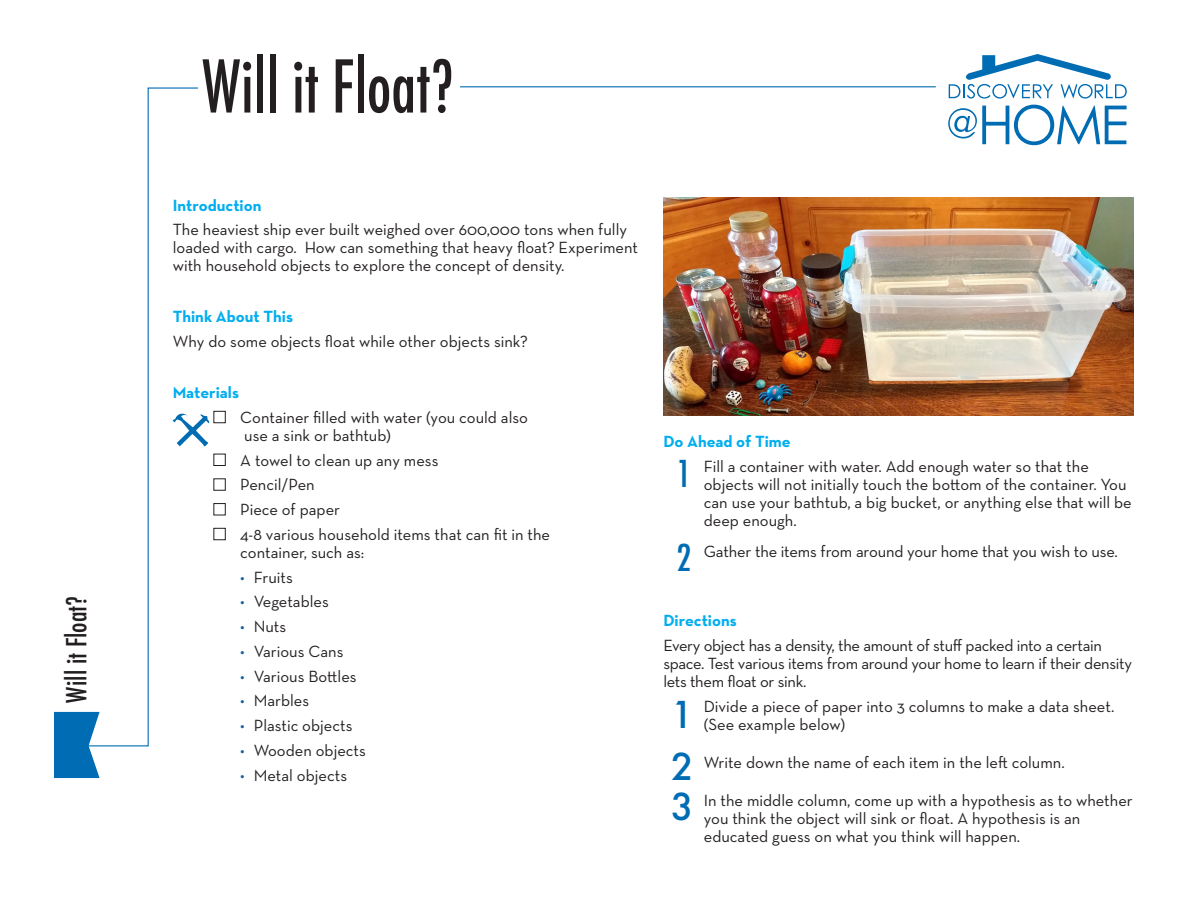
<style>
.page{position:relative;width:1188px;height:918px;background:#fff}
.page>*{position:absolute;margin:0;border:0;box-sizing:border-box;transform-origin:0 0}
.t1{font:500 condensed 70.5px "Futura";color:#231f20;scale:.9 1}
.t2{font:500 36px "Futura";color:#006cb3}
.t3{font:500 condensed 36px "Futura";color:#006cb3}
.t4{font:500 condensed 27px "Futura";color:#231f20}
.PARAGRAPH_INDENT{font:16.5px/18px "Neutraface Text";color:#231f20}
.PARAGRAPH_INDENT-2{font:16.5px/18px "Neutraface Text";letter-spacing:-.02em;color:#231f20}
._2nd_Indent{font:16.5px "Neutraface Text";color:#231f20}
.PARAGRAPH_HEADER{font:700 16.5px "Neutraface Text";color:#00aeef}
.s1{color:#175d9e}
</style>
<div class="page">
<svg style="left:199px;top:414px;width:10px;height:33px"></svg>
<svg style="left:68px;top:87px;width:131px;height:660px"></svg>
<svg style="left:54px;top:712px;width:46px;height:66px;background:#1f7ebc"></svg>
<svg style="left:949px;top:54px;width:178px;height:45px"></svg>
<svg style="left:948px;top:105px;width:179px;height:40px"></svg>
<hr style="left:460px;top:86px;width:476px;height:1px;background:#006cb3">
<img style="left:663px;top:198px;width:471px;height:218px">
<p class="t4" style="left:59px;top:703px;width:108px;rotate:-90deg">Will it Float?</p>
<p class="t1" style="left:202px;top:41px;width:281px">Will it Float?</p>
<p class="PARAGRAPH_HEADER" style="left:173px;top:194px;width:90px">Introduction</p>
<p class="PARAGRAPH_INDENT" style="left:173px;top:220px;width:467px">The heaviest ship ever built weighed over 600,000 tons when fully loaded with cargo. How can something that heavy float? Experiment with household objects to explore the concept of density.</p>
<p class="PARAGRAPH_HEADER" style="left:173px;top:306px;width:122px">Think About This</p>
<p class="PARAGRAPH_INDENT" style="left:173px;top:332px;width:356px">Why do some objects float while other objects sink?</p>
<p class="PARAGRAPH_HEADER" style="left:173px;top:382px;width:68px">Materials</p>
<p class="PARAGRAPH_INDENT" style="left:244px;top:408px;width:285px;text-indent:-31px">■ Container filled with water (you could also use a sink or bathtub)</p>
<p class="PARAGRAPH_INDENT" style="left:213px;top:451px;width:227px">■ A towel to clean up any mess</p>
<p class="PARAGRAPH_INDENT" style="left:213px;top:475px;width:103px">■ Pencil/Pen</p>
<p class="PARAGRAPH_INDENT" style="left:213px;top:500px;width:128px">■ Piece of paper</p>
<p class="PARAGRAPH_INDENT" style="left:240px;top:525px;width:311px;text-indent:-27px">■ 4-8 various household items that can fit in the container, such as:</p>
<p class="_2nd_Indent" style="left:240px;top:567px;width:54px"><span class="s1">•</span> Fruits</p>
<p class="_2nd_Indent" style="left:240px;top:591px;width:90px"><span class="s1">•</span> Vegetables</p>
<p class="_2nd_Indent" style="left:240px;top:616px;width:47px"><span class="s1">•</span> Nuts</p>
<p class="_2nd_Indent" style="left:240px;top:641px;width:105px"><span class="s1">•</span> Various Cans</p>
<p class="_2nd_Indent" style="left:240px;top:666px;width:118px"><span class="s1">•</span> Various Bottles</p>
<p class="_2nd_Indent" style="left:240px;top:690px;width:70px"><span class="s1">•</span> Marbles</p>
<p class="_2nd_Indent" style="left:240px;top:715px;width:114px"><span class="s1">•</span> Plastic objects</p>
<p class="_2nd_Indent" style="left:240px;top:740px;width:127px"><span class="s1">•</span> Wooden objects</p>
<p class="_2nd_Indent" style="left:240px;top:765px;width:108px"><span class="s1">•</span> Metal objects</p>
<p class="PARAGRAPH_HEADER" style="left:663px;top:431px;width:129px">Do Ahead of Time</p>
<p class="PARAGRAPH_INDENT" style="left:704px;top:457px;width:429px">Fill a container with water. Add enough water so that the objects will not initially touch the bottom of the container. You can use your bathtub, a big bucket, or anything else that will be deep enough.</p>
<p class="PARAGRAPH_INDENT" style="left:704px;top:542px;width:416px">Gather the items from around your home that you wish to use.</p>
<p class="t3" style="left:676px;top:451px;width:16px">1</p>
<p class="t3" style="left:676px;top:535px;width:16px">2</p>
<p class="PARAGRAPH_HEADER" style="left:663px;top:610px;width:75px">Directions</p>
<p class="PARAGRAPH_INDENT-2" style="left:663px;top:636px;width:470px">Every object has a density, the amount of stuff packed into a certain space. Test various items from around your home to learn if their density lets them float or sink.</p>
<p class="PARAGRAPH_INDENT" style="left:704px;top:697px;width:412px">Divide a piece of paper into 3 columns to make a data sheet. (See example below)</p>
<p class="PARAGRAPH_INDENT" style="left:704px;top:753px;width:362px">Write down the name of each item in the left column.</p>
<p class="PARAGRAPH_INDENT" style="left:704px;top:791px;width:430px">In the middle column, come up with a hypothesis as to whether you think the object will sink or float. A hypothesis is an educated guess on what you think will happen.</p>
<p class="t2" style="left:671px;top:690px;width:24px">1</p>
<p class="t2" style="left:671px;top:742px;width:24px">2</p>
<p class="t2" style="left:671px;top:782px;width:24px">3</p>
</div>
